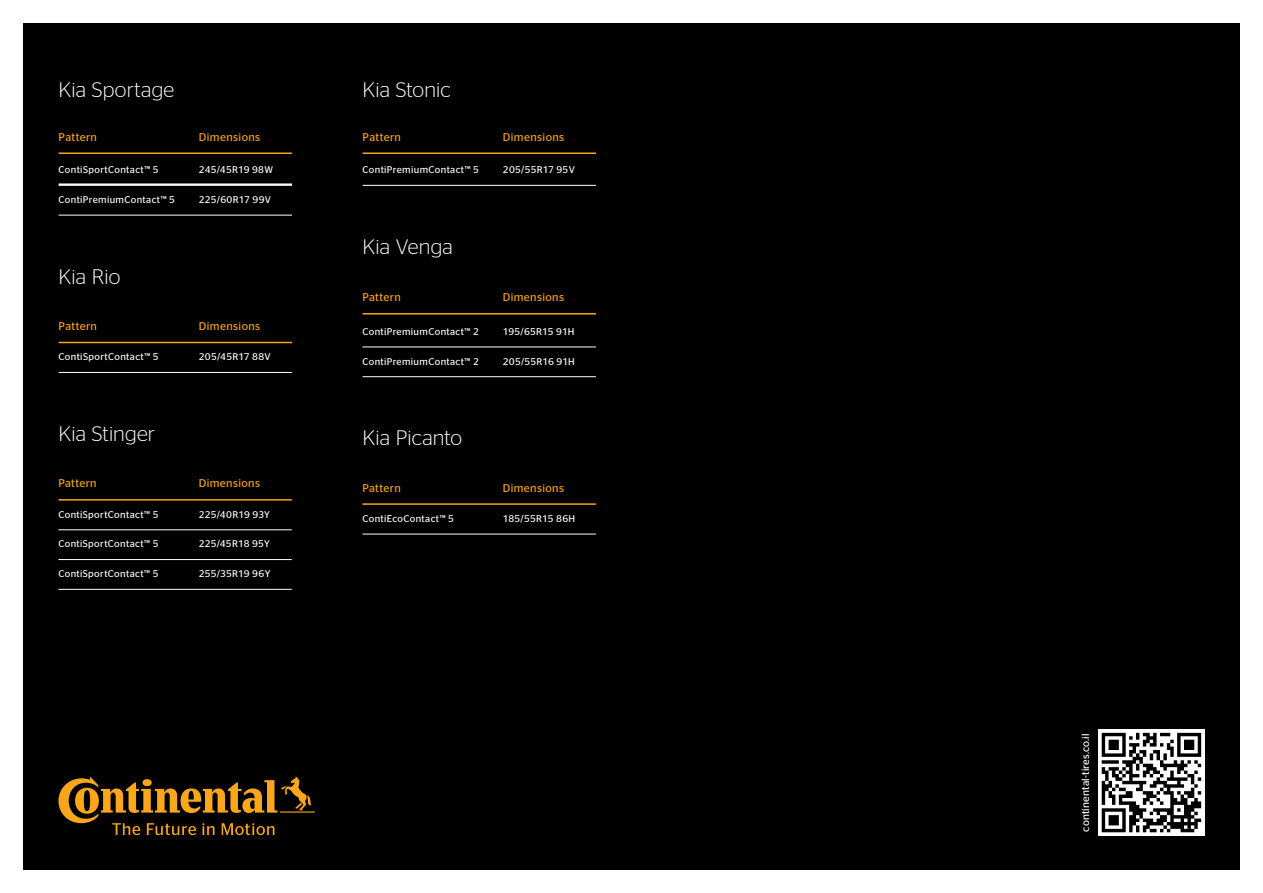
<style>
.page{position:relative;width:1263px;height:893px;background:#fff}
.page>*{position:absolute;margin:0;border:0;box-sizing:border-box;transform-origin:0 0}
.t1{font:300 21px "Continental Stag Sans";letter-spacing:.005em;color:#fff}
.t2{font:11.25px "Continental Stag Sans";letter-spacing:.035em;color:#faa61a}
.t3{font:10.5px "Continental Stag Sans";letter-spacing:.015em;color:#fff}
.t4{font:9.75px "Continental Stag Sans";letter-spacing:.035em;color:#fff}
.t5{font:9.75px "Continental Stag Sans";letter-spacing:.015em;color:#fff}
.t6{font:9.75px "Continental Stag Sans";letter-spacing:.01em;color:#fff}
.t7{font:9.75px "Continental Stag Sans";letter-spacing:.005em;color:#fff}
</style>
<div class="page">
<div style="left:23px;top:23px;width:1216px;height:847px;background:#000"></div>
<svg style="left:58px;top:777px;width:257px;height:58px"></svg>
<div style="left:1098px;top:729px;width:106px;height:107px;background:linear-gradient(to right,#fff,#fff)"></div>
<svg style="left:1102px;top:733px;width:99px;height:99px"></svg>
<hr style="left:59px;top:153px;width:233px;height:1px;background:#faa61a">
<hr style="left:59px;top:185px;width:233px;height:1px;background:#fff">
<hr style="left:59px;top:183px;width:233px;height:2px;background:#fff">
<hr style="left:59px;top:215px;width:233px;height:1px;background:#fff">
<hr style="left:363px;top:153px;width:233px;height:1px;background:#faa61a">
<hr style="left:363px;top:185px;width:233px;height:1px;background:#fff">
<hr style="left:59px;top:342px;width:233px;height:1px;background:#faa61a">
<hr style="left:59px;top:372px;width:233px;height:1px;background:#fff">
<hr style="left:58px;top:499px;width:234px;height:2px;background:#faa61a">
<hr style="left:58px;top:529px;width:234px;height:1px;background:#fff">
<hr style="left:58px;top:559px;width:234px;height:1px;background:#fff">
<hr style="left:58px;top:589px;width:234px;height:1px;background:#fff">
<hr style="left:362px;top:313px;width:234px;height:2px;background:#faa61a">
<hr style="left:362px;top:347px;width:234px;height:1px;background:#fff">
<hr style="left:362px;top:376px;width:234px;height:1px;background:#fff">
<hr style="left:362px;top:503px;width:234px;height:2px;background:#faa61a">
<hr style="left:362px;top:534px;width:234px;height:1px;background:#fff">
<h1 class="t1" style="left:58px;top:78px;width:117px">Kia Sportage</h1>
<h1 class="t1" style="left:362px;top:78px;width:89px">Kia Stonic</h1>
<p class="t2" style="left:59px;top:131px;width:40px">Pattern</p>
<p class="t2" style="left:199px;top:131px;width:63px">Dimensions</p>
<p class="t4" style="left:59px;top:164px;width:102px">ContiSportContact™ 5</p>
<p class="t4" style="left:199px;top:164px;width:76px">245/45R19 98W</p>
<p class="t4" style="left:59px;top:194px;width:118px">ContiPremiumContact™ 5</p>
<p class="t5" style="left:199px;top:194px;width:74px">225/60R17 99V</p>
<h1 class="t1" style="left:58px;top:265px;width:63px">Kia Rio</h1>
<p class="t2" style="left:59px;top:320px;width:40px">Pattern</p>
<p class="t2" style="left:199px;top:320px;width:63px">Dimensions</p>
<p class="t4" style="left:59px;top:351px;width:102px">ContiSportContact™ 5</p>
<p class="t4" style="left:199px;top:351px;width:73px">205/45R17 88V</p>
<h1 class="t1" style="left:58px;top:422px;width:98px">Kia Stinger</h1>
<p class="t2" style="left:58px;top:477px;width:40px">Pattern</p>
<p class="t2" style="left:199px;top:477px;width:63px">Dimensions</p>
<p class="t4" style="left:58px;top:509px;width:102px">ContiSportContact™ 5</p>
<p class="t6" style="left:199px;top:509px;width:73px">225/40R19 93Y</p>
<p class="t4" style="left:58px;top:539px;width:102px">ContiSportContact™ 5</p>
<p class="t4" style="left:199px;top:539px;width:73px">225/45R18 95Y</p>
<p class="t4" style="left:58px;top:568px;width:102px">ContiSportContact™ 5</p>
<p class="t4" style="left:199px;top:568px;width:73px">255/35R19 96Y</p>
<p class="t2" style="left:363px;top:131px;width:40px">Pattern</p>
<p class="t2" style="left:503px;top:131px;width:63px">Dimensions</p>
<p class="t4" style="left:363px;top:164px;width:118px">ContiPremiumContact™ 5</p>
<p class="t4" style="left:503px;top:164px;width:73px">205/55R17 95V</p>
<h1 class="t1" style="left:362px;top:235px;width:92px">Kia Venga</h1>
<p class="t2" style="left:362px;top:291px;width:40px">Pattern</p>
<p class="t2" style="left:503px;top:291px;width:63px">Dimensions</p>
<p class="t4" style="left:362px;top:326px;width:118px">ContiPremiumContact™ 2</p>
<p class="t7" style="left:503px;top:326px;width:73px">195/65R15 91H</p>
<p class="t4" style="left:362px;top:356px;width:118px">ContiPremiumContact™ 2</p>
<p class="t6" style="left:503px;top:356px;width:74px">205/55R16 91H</p>
<h1 class="t1" style="left:362px;top:427px;width:101px">Kia Picanto</h1>
<p class="t2" style="left:362px;top:481px;width:40px">Pattern</p>
<p class="t2" style="left:503px;top:481px;width:63px">Dimensions</p>
<p class="t4" style="left:362px;top:513px;width:93px">ContiEcoContact™ 5</p>
<p class="t5" style="left:503px;top:513px;width:74px">185/55R15 86H</p>
<p class="t3" style="left:1079px;top:832px;width:100px;rotate:-90deg">continental-tires.co.il</p>
</div>
